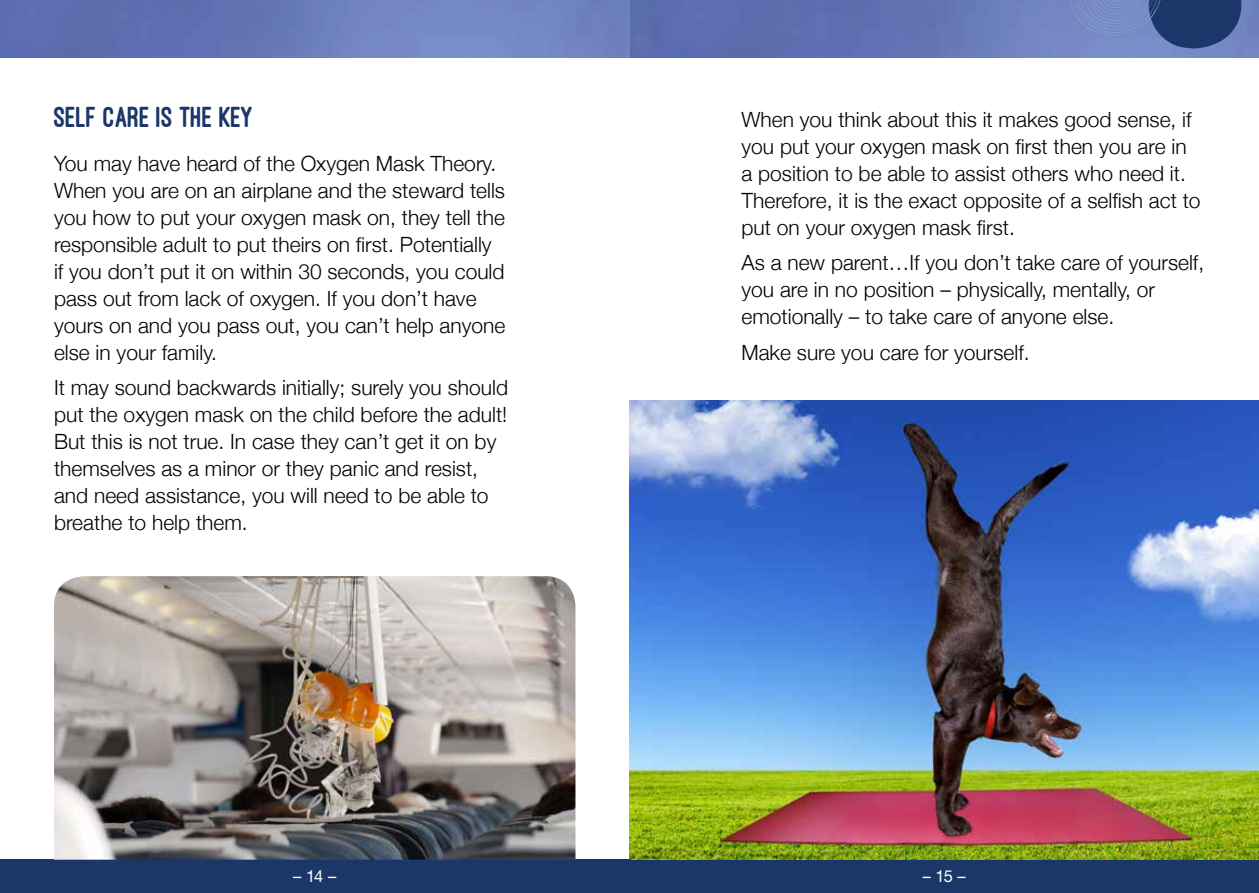
<style>
.page{position:relative;width:1259px;height:893px;background:#fff}
.page>*{position:absolute;margin:0;border:0;box-sizing:border-box;transform-origin:0 0}
.t1{font:800 30px "Ostrich Sans";color:#1b3769}
.t2{font:300 21px/27px "Helvetica Neue";color:#000}
.t3{font:16.5px "Helvetica Neue CE";color:#fff}
</style>
<div class="page">
<img style="left:0;top:0;width:1259px;height:57px">
<svg style="left:1070px;top:0;width:171px;height:48px"></svg>
<div style="left:0;top:860px;width:629px;height:33px;background:#1b3769"></div>
<div style="left:629px;top:860px;width:630px;height:33px;background:#1b3769"></div>
<img style="left:54px;top:576px;width:521px;height:284px">
<img style="left:629px;top:400px;width:630px;height:460px">
<h1 class="t1" style="left:54px;top:101px;width:201px">SELF CARE IS THE KEY</h1>
<p class="t2" style="left:54px;top:148px;width:453px">You may have heard of the Oxygen Mask Theory.<br>When you are on an airplane and the steward tells you how to put your oxygen mask on, they tell the responsible adult to put theirs on first. Potentially if you don’t put it on within 30 seconds, you could pass out from lack of oxygen. If you don’t have yours on and you pass out, you can’t help anyone else in your family.</p>
<p class="t2" style="left:54px;top:373px;width:455px">It may sound backwards initially; surely you should put the oxygen mask on the child before the adult!<br>But this is not true. In case they can’t get it on by themselves as a minor or they panic and resist, and need assistance, you will need to be able to breathe to help them.</p>
<p class="t2" style="left:741px;top:104px;width:461px">When you think about this it makes good sense, if you put your oxygen mask on first then you are in a position to be able to assist others who need it.<br>Therefore, it is the exact opposite of a selfish act to put on your oxygen mask first.</p>
<p class="t2" style="left:741px;top:248px;width:464px">As a new parent…If you don’t take care of yourself, you are in no position – physically, mentally, or emotionally – to take care of anyone else.</p>
<p class="t2" style="left:741px;top:337px;width:290px">Make sure you care for yourself.</p>
<p class="t3" style="left:293px;top:866px;width:45px">– 14 –</p>
<p class="t3" style="left:922px;top:866px;width:45px">– 15 –</p>
</div>
